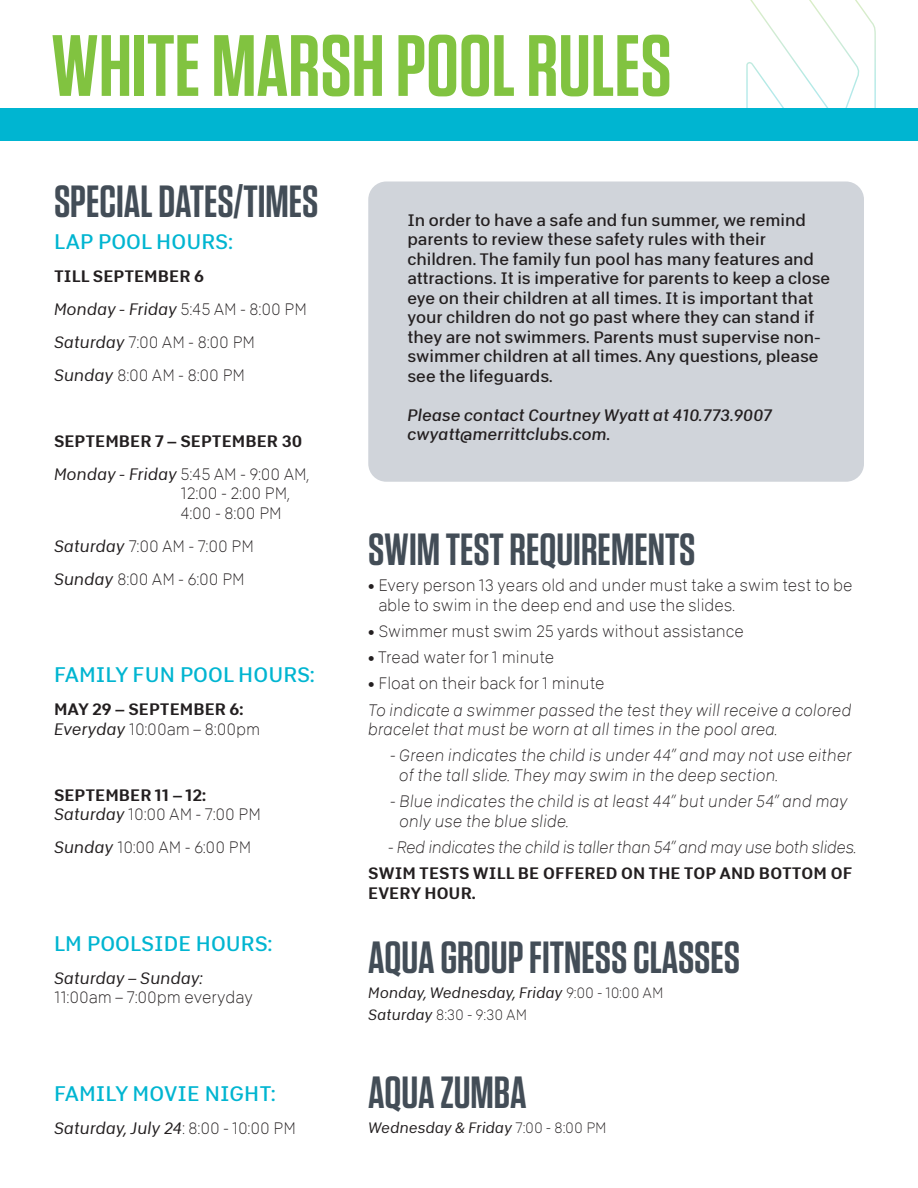
<style>
.page{position:relative;width:918px;height:1188px;background:#fff}
.page>*{position:absolute;margin:0;border:0;box-sizing:border-box;transform-origin:0 0}
.t1{font:600 86.7px "Tungsten";color:#81c340}
.t2{font:600 45px "Tungsten";color:#434d57}
.t3{font:21px "Abitare Sans 400 wt";letter-spacing:.005em;color:#00b5d1}
.t4{font:16.5px/19.5px "Abitare Sans 0 wt";color:#231f20}
.t5{font:16.5px/19.5px "Abitare Sans 400 wt";color:#231f20}
.t6{font:16.5px/19.5px "Abitare Sans Italic 0 wt";color:#231f20}
.t7{font:16.5px/19.5px "Abitare Sans 600 wt";letter-spacing:.005em;color:#231f20}
.t8{font:16.5px/19.5px "Abitare Sans Italic 400 wt";color:#231f20}
.t9{font:16.5px "Abitare Sans Italic 0 wt";letter-spacing:-.02em;color:#231f20}
.t10{font:16.5px "Abitare Sans Italic 250 wt";color:#231f20}
.t11{font:15px "Abitare Sans Italic 250 wt";color:#231f20}
.t12{font:15px "Abitare Sans 0 wt";color:#231f20}
.s1{font-family:"Abitare Sans 0 wt"}
.s2{font-family:"Abitare Sans Italic 250 wt"}
</style>
<div class="page">
<div style="left:368px;top:182px;width:496px;height:300px;background:#d0d4da;border-radius:18px"></div>
<svg style="left:746px;top:0;width:130px;height:108px"></svg>
<div style="left:0;top:108px;width:918px;height:33px;background:#00b5d1"></div>
<p class="t1" style="left:51px;top:20px;width:622px">WHITE MARSH POOL RULES</p>
<p class="t2" style="left:54px;top:178px;width:266px">SPECIAL DATES/TIMES</p>
<p class="t3" style="left:54px;top:230px;width:180px">LAP POOL HOURS:</p>
<p class="t7" style="left:54px;top:266px;width:151px">TILL SEPTEMBER 6</p>
<p class="t10" style="left:54px;top:300px;width:254px">Monday - Friday <span class="s1">5:45 AM - 8:00 PM</span></p>
<p class="t4" style="left:54px;top:332px;width:203px"><span class="s2">Saturday</span> 7:00 AM - 8:00 PM</p>
<p class="t4" style="left:54px;top:365px;width:193px"><span class="s2">Sunday</span> 8:00 AM - 8:00 PM</p>
<p class="t7" style="left:54px;top:431px;width:250px">SEPTEMBER 7 – SEPTEMBER 30</p>
<p class="t4" style="left:181px;top:464px;width:130px;text-indent:-127px"><span class="s2">Monday - Friday</span> 5:45 AM - 9:00 AM,<br>12:00 - 2:00 PM,<br>4:00 - 8:00 PM</p>
<p class="t4" style="left:54px;top:536px;width:201px"><span class="s2">Saturday</span> 7:00 AM - 7:00 PM</p>
<p class="t4" style="left:54px;top:569px;width:192px"><span class="s2">Sunday</span> 8:00 AM - 6:00 PM</p>
<p class="t3" style="left:54px;top:663px;width:262px">FAMILY FUN POOL HOURS:</p>
<p class="t7" style="left:54px;top:700px;width:208px">MAY 29 – SEPTEMBER 6:<br><span class="s2">Everyday</span> <span class="s1">10:00am – 8:00pm</span></p>
<p class="t7" style="left:54px;top:785px;width:208px">SEPTEMBER 11 – 12:<br><span class="s2">Saturday</span> <span class="s1">10:00 AM - 7:00 PM</span></p>
<p class="t4" style="left:54px;top:838px;width:199px"><span class="s2">Sunday</span> 10:00 AM - 6:00 PM</p>
<p class="t3" style="left:54px;top:932px;width:220px">LM POOLSIDE HOURS:</p>
<p class="t4" style="left:54px;top:968px;width:200px"><span class="s2">Saturday – Sunday:<br></span>11:00am – 7:00pm everyday</p>
<p class="t3" style="left:54px;top:1082px;width:223px">FAMILY MOVIE NIGHT:</p>
<p class="t10" style="left:54px;top:1119px;width:243px">Saturday, July 24<span class="s1">: 8:00 - 10:00 PM</span></p>
<p class="t5" style="left:407px;top:210px;width:424px">In order to have a safe and fun summer, we remind parents to review these safety rules with their children. The family fun pool has many features and attractions. It is imperative for parents to keep a close eye on their children at all times. It is important that your children do not go past where they can stand if they are not swimmers. Parents must supervise non&shy;swimmer children at all times. Any questions, please see the lifeguards.</p>
<p class="t8" style="left:407px;top:405px;width:366px">Please contact Courtney Wyatt at 410.773.9007 cwyatt@merrittclubs.com.</p>
<p class="t2" style="left:368px;top:526px;width:328px">SWIM TEST REQUIREMENTS</p>
<p class="t4" style="left:378px;top:575px;width:476px;text-indent:-10px">• Every person 13 years old and under must take a swim test to be able to swim in the deep end and use the slides.</p>
<p class="t4" style="left:368px;top:621px;width:377px">• Swimmer must swim 25 yards without assistance</p>
<p class="t4" style="left:368px;top:647px;width:188px">• Tread water for 1 minute</p>
<p class="t4" style="left:368px;top:674px;width:238px">• Float on their back for 1 minute</p>
<p class="t6" style="left:368px;top:700px;width:485px">To indicate a swimmer passed the test they will receive a colored bracelet that must be worn at all times in the pool area.</p>
<p class="t6" style="left:399px;top:746px;width:454px;text-indent:-9px">- Green indicates the child is under 44” and may not use either of the tall slide. They may swim in the deep section.</p>
<p class="t6" style="left:399px;top:791px;width:450px;text-indent:-9px">- Blue indicates the child is at least 44” but under 54” and may only use the blue slide.</p>
<p class="t9" style="left:388px;top:838px;width:470px">- Red indicates the child is taller than 54” and may use both slides.</p>
<p class="t7" style="left:368px;top:863px;width:486px">SWIM TESTS WILL BE OFFERED ON THE TOP AND BOTTOM OF<br>EVERY HOUR.</p>
<p class="t2" style="left:368px;top:934px;width:373px">AQUA GROUP FITNESS CLASSES</p>
<p class="t11" style="left:368px;top:984px;width:297px">Monday, Wednesday, Friday <span class="s1">9:00 - 10:00 AM</span></p>
<p class="t12" style="left:368px;top:1006px;width:160px"><span class="s2">Saturday</span> 8:30 - 9:30 AM</p>
<p class="t2" style="left:368px;top:1068px;width:160px">AQUA ZUMBA</p>
<p class="t11" style="left:368px;top:1119px;width:240px">Wednesday &amp; Friday <span class="s1">7:00 - 8:00 PM</span></p>
</div>
